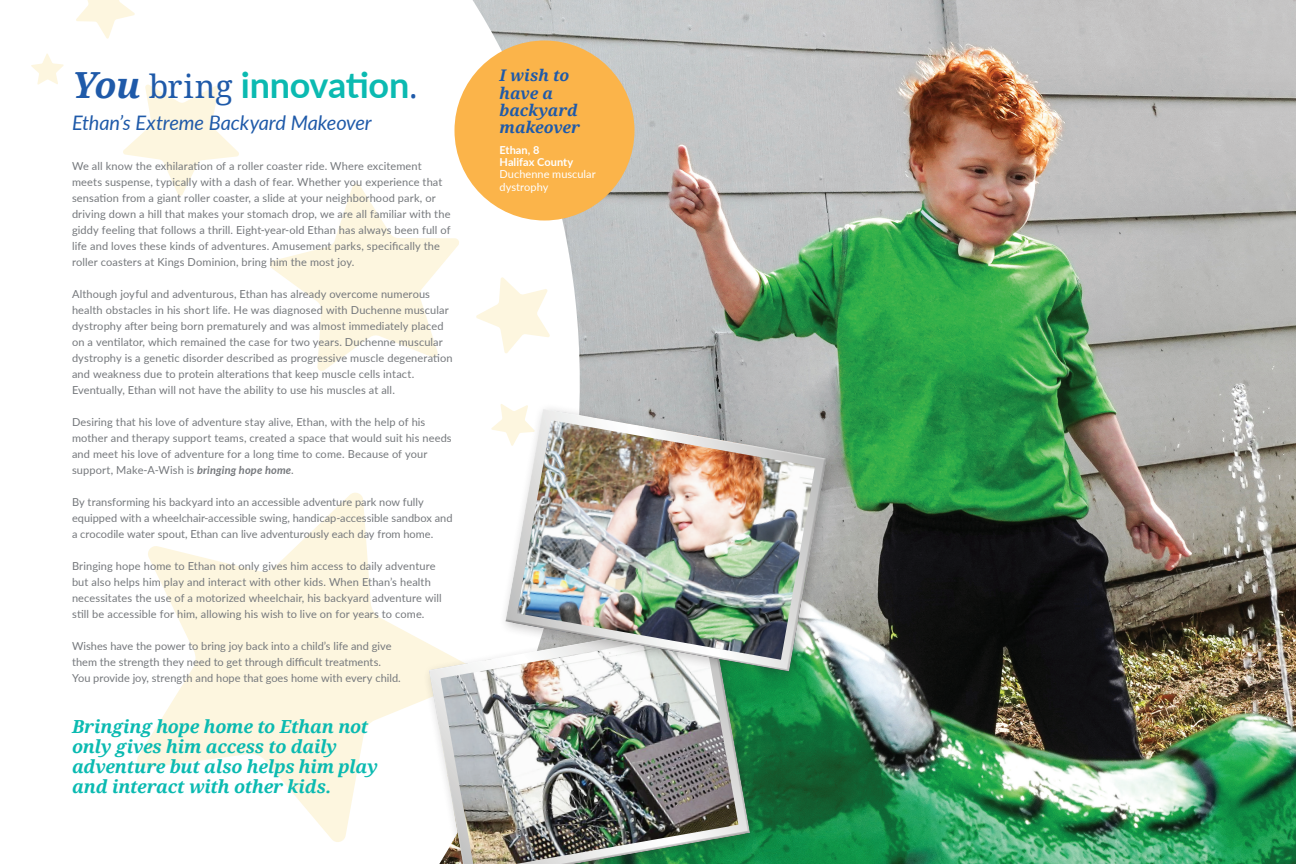
<style>
.page{position:relative;width:1296px;height:864px;background:#fff}
.page>*{position:absolute;margin:0;border:0;box-sizing:border-box;transform-origin:0 0}
.t1{font:700 36px "Lato";letter-spacing:-.01em;color:#0bbab1}
.t2{font:italic 20px "Lato";letter-spacing:-.005em;color:#1f5aa9}
.t3{font:italic 700 18px/20px "Droid Serif";letter-spacing:-.01em;color:#0bbab1}
.t4{font:italic 700 16px/17.3px "Droid Serif";color:#1f5aa9}
.t5{font:11px/16px "Lato";letter-spacing:.01em;color:#75787c}
.t6{font:11px/12.7px "Lato";color:#fff}
.t7{font:700 11px/11.9px "Lato";letter-spacing:.005em;color:#fff}
.s1{font-family:"Droid Serif";font-style:italic;color:#1f5aa9}
.s2{font-family:"Droid Serif";font-weight:400;font-size:32px;color:#1f5aa9}
.s3{font-weight:700;font-style:italic}
</style>
<div class="page">
<img style="left:715px;top:0;width:581px;height:864px">
<svg style="left:459px;top:0;width:256px;height:402px;fill:#c2c6c7"></svg>
<svg style="left:476px;top:277px;width:74px;height:77px"></svg>
<svg style="left:491px;top:423px;width:7px;height:8px"></svg>
<svg style="left:76px;top:0;width:59px;height:39px"></svg>
<svg style="left:31px;top:53px;width:33px;height:32px"></svg>
<svg style="left:123px;top:84px;width:116px;height:112px"></svg>
<svg style="left:270px;top:183px;width:190px;height:189px"></svg>
<svg style="left:137px;top:492px;width:285px;height:350px;fill:#fdf6df"></svg>
<div style="left:454px;top:40px;width:180px;height:180px;background:#fbb44a;border-radius:50%"></div>
<div style="left:422px;top:614px;width:341px;height:250px;background:#231f20;opacity:.25"></div>
<img style="left:428px;top:619px;width:323px;height:245px">
<div style="left:498px;top:402px;width:342px;height:283px;background:#231f20;opacity:.25"></div>
<img style="left:504px;top:407px;width:324px;height:265px">
<h1 class="t1" style="left:72px;top:58px;width:348px"><span class="s1">You</span> <span class="s2">bring</span> innovation<span class="s2">.</span></h1>
<h2 class="t2" style="left:72px;top:108px;width:301px">Ethan’s Extreme Backyard Makeover</h2>
<p class="t5" style="left:72px;top:157px;width:380px">We all know the exhilaration of a roller coaster ride. Where excitement meets suspense, typically with a dash of fear. Whether you experience that sensation from a giant roller coaster, a slide at your neighborhood park, or driving down a hill that makes your stomach drop, we are all familiar with the giddy feeling that follows a thrill. Eight-year-old Ethan has always been full of life and loves these kinds of adventures. Amusement parks, specifically the roller coasters at Kings Dominion, bring him the most joy.</p>
<p class="t5" style="left:72px;top:285px;width:382px">Although joyful and adventurous, Ethan has already overcome numerous health obstacles in his short life. He was diagnosed with Duchenne muscular dystrophy after being born prematurely and was almost immediately placed on a ventilator, which remained the case for two years. Duchenne muscular dystrophy is a genetic disorder described as progressive muscle degeneration and weakness due to protein alterations that keep muscle cells intact.<br>Eventually, Ethan will not have the ability to use his muscles at all.</p>
<p class="t5" style="left:72px;top:413px;width:381px">Desiring that his love of adventure stay alive, Ethan, with the help of his mother and therapy support teams, created a space that would suit his needs and meet his love of adventure for a long time to come. Because of your support, Make-A-Wish is <span class="s3">bringing hope home</span>.</p>
<p class="t5" style="left:72px;top:493px;width:382px">By transforming his backyard into an accessible adventure park now fully equipped with a wheelchair-accessible swing, handicap-accessible sandbox and a crocodile water spout, Ethan can live adventurously each day from home.</p>
<p class="t5" style="left:72px;top:558px;width:371px">Bringing hope home to Ethan not only gives him access to daily adventure but also helps him play and interact with other kids. When Ethan’s health necessitates the use of a motorized wheelchair, his backyard adventure will still be accessible for him, allowing his wish to live on for years to come.</p>
<p class="t5" style="left:72px;top:638px;width:330px">Wishes have the power to bring joy back into a child’s life and give them the strength they need to get through difficult treatments.<br>You provide joy, strength and hope that goes home with every child.</p>
<h3 class="t3" style="left:72px;top:716px;width:308px">Bringing hope home to Ethan not only gives him access to daily adventure but also helps him play and interact with other kids.</h3>
<h3 class="t4" style="left:500px;top:66px;width:82px">I wish to have a backyard makeover</h3>
<p class="t7" style="left:500px;top:144px;width:75px">Ethan, 8<br>Halifax County</p>
<p class="t6" style="left:500px;top:168px;width:98px">Duchenne muscular dystrophy</p>
</div>
